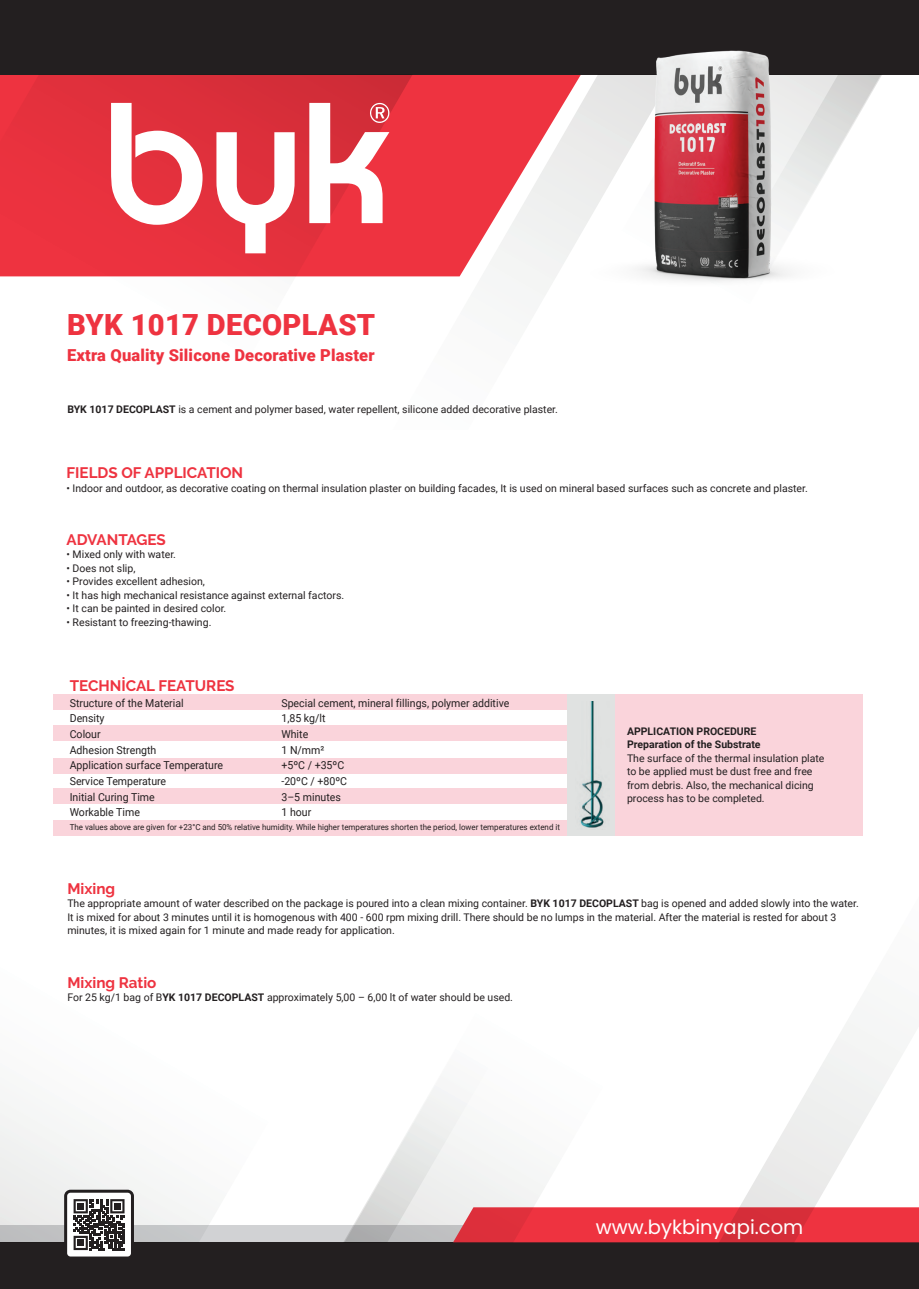
<style>
.page{position:relative;width:919px;height:1289px;background:#fff}
.page>*{position:absolute;margin:0;border:0;box-sizing:border-box;transform-origin:0 0}
.t1{font:900 29.1px "Roboto";letter-spacing:.01em;color:#ee3340}
.t2{font:19.5px "Poppins";color:#fff}
.t3{font:900 16.5px "Roboto";letter-spacing:.01em;color:#ee3340}
.t4{font:700 15.15px "Raleway";color:#ee3340}
.t5{font:10.95px "Roboto";color:#231f20;scale:.96 1}
.t6{font:10.5px/13.5px "Roboto";color:#231f20}
.t7{font:700 10.5px/13.5px "Roboto";color:#231f20}
.t8{font:8.25px "Roboto";color:#231f20;scale:.96 1}
.s1{font-weight:700}
</style>
<div class="page">
<div style="left:0;top:1242px;width:918px;height:46px;background:#231f20"></div>
<svg style="left:636px;top:1207px;width:21px;height:35px"></svg>
<svg style="left:657px;top:1021px;width:261px;height:221px"></svg>
<svg style="left:310px;top:1086px;width:326px;height:156px"></svg>
<svg style="left:0;top:1101px;width:301px;height:141px"></svg>
<div style="left:0;top:0;width:918px;height:75px;background:#231f20"></div>
<svg style="left:415px;top:75px;width:154px;height:221px"></svg>
<svg style="left:854px;top:75px;width:28px;height:48px"></svg>
<svg style="left:0;top:75px;width:415px;height:202px;background:#e5323e"></svg>
<svg style="left:111px;top:103px;width:91px;height:122px"></svg>
<svg style="left:216px;top:132px;width:78px;height:121px"></svg>
<svg style="left:309px;top:103px;width:80px;height:120px"></svg>
<svg style="left:64px;top:1189px;width:70px;height:68px"></svg>
<img style="left:569px;top:50px;width:285px;height:232px">
<div style="left:613px;top:694px;width:249px;height:141px;background:#fad4db"></div>
<div style="left:53px;top:694px;width:517px;height:15px;background:#fad4db"></div>
<div style="left:53px;top:725px;width:517px;height:15px;background:#fad4db"></div>
<div style="left:53px;top:758px;width:517px;height:15px;background:#fad4db"></div>
<div style="left:53px;top:788px;width:517px;height:15px;background:#fad4db"></div>
<div style="left:53px;top:820px;width:517px;height:15px;background:#fad4db"></div>
<div style="left:567px;top:694px;width:47px;height:141px;background:#e0e2e1"></div>
<img style="left:580px;top:701px;width:24px;height:127px">
<h1 class="t1" style="left:67px;top:304px;width:309px">BYK 1017 DECOPLAST</h1>
<h3 class="t3" style="left:67px;top:344px;width:309px">Extra Quality Silicone Decorative Plaster</h3>
<p class="t6" style="left:67px;top:401px;width:492px"><span class="s1">BYK 1017 DECOPLAST</span> is a cement and polymer based, water repellent, silicone added decorative plaster.</p>
<h3 class="t4" style="left:66px;top:464px;width:178px">FIELDS OF APPLICATION</h3>
<p class="t6" style="left:66px;top:480px;width:742px">• Indoor and outdoor, as decorative coating on thermal insulation plaster on building facades, It is used on mineral based surfaces such as concrete and plaster.</p>
<h3 class="t4" style="left:66px;top:531px;width:101px">ADVANTAGES</h3>
<p class="t6" style="left:66px;top:547px;width:111px">• Mixed only with water.</p>
<p class="t6" style="left:66px;top:561px;width:70px">• Does not slip,</p>
<p class="t6" style="left:66px;top:574px;width:140px">• Provides excellent adhesion,</p>
<p class="t6" style="left:66px;top:588px;width:279px">• It has high mechanical resistance against external factors.</p>
<p class="t6" style="left:66px;top:601px;width:161px">• It can be painted in desired color.</p>
<p class="t6" style="left:66px;top:615px;width:146px">• Resistant to freezing-thawing.</p>
<h3 class="t4" style="left:70px;top:677px;width:166px">TECHNİCAL FEATURES</h3>
<p class="t5" style="left:70px;top:695px;width:120px">Structure of the Material</p>
<p class="t5" style="left:281px;top:695px;width:239px">Special cement, mineral fillings, polymer additive</p>
<p class="t5" style="left:70px;top:710px;width:38px">Density</p>
<p class="t5" style="left:281px;top:710px;width:47px">1,85 kg/lt</p>
<p class="t5" style="left:70px;top:726px;width:34px">Colour</p>
<p class="t5" style="left:281px;top:726px;width:29px">White</p>
<p class="t5" style="left:70px;top:742px;width:92px">Adhesion Strength</p>
<p class="t5" style="left:281px;top:742px;width:46px">1 N/mm²</p>
<p class="t5" style="left:70px;top:757px;width:161px">Application surface Temperature</p>
<p class="t5" style="left:281px;top:757px;width:67px">+5ºC / +35ºC</p>
<p class="t5" style="left:70px;top:773px;width:102px">Service Temperature</p>
<p class="t5" style="left:281px;top:773px;width:70px">-20ºC / +80ºC</p>
<p class="t5" style="left:70px;top:789px;width:90px">Initial Curing Time</p>
<p class="t5" style="left:281px;top:789px;width:63px">3–5 minutes</p>
<p class="t5" style="left:70px;top:804px;width:75px">Workable Time</p>
<p class="t5" style="left:281px;top:804px;width:33px">1 hour</p>
<p class="t8" style="left:70px;top:821px;width:512px">The values above are given for +23°C and 50% relative humidity. While higher temperatures shorten the period, lower temperatures extend it</p>
<p class="t7" style="left:627px;top:723px;width:135px">APPLICATION PROCEDURE<br>Preparation of the Substrate</p>
<p class="t6" style="left:627px;top:750px;width:199px">The surface of the thermal insulation plate to be applied must be dust free and free from debris. Also, the mechanical dicing process has to be completed.</p>
<h3 class="t4" style="left:67px;top:880px;width:49px">Mixing</h3>
<p class="t6" style="left:67px;top:896px;width:792px">The appropriate amount of water described on the package is poured into a clean mixing container. <span class="s1">BYK 1017 DECOPLAST</span> bag is opened and added slowly into the water.<br>It is mixed for about 3 minutes until it is homogenous with 400 - 600 rpm mixing drill. There should be no lumps in the material. After the material is rested for about 3 minutes, it is mixed again for 1 minute and made ready for application.</p>
<h3 class="t4" style="left:67px;top:973px;width:91px">Mixing Ratio</h3>
<p class="t6" style="left:67px;top:990px;width:447px">For 25 kg/1 bag of B<span class="s1">YK 1017 DECOPLAST</span> approximately 5,00 – 6,00 lt of water should be used.</p>
<h2 class="t2" style="left:595px;top:1215px;width:209px">www.bykbinyapi.com</h2>
</div>
